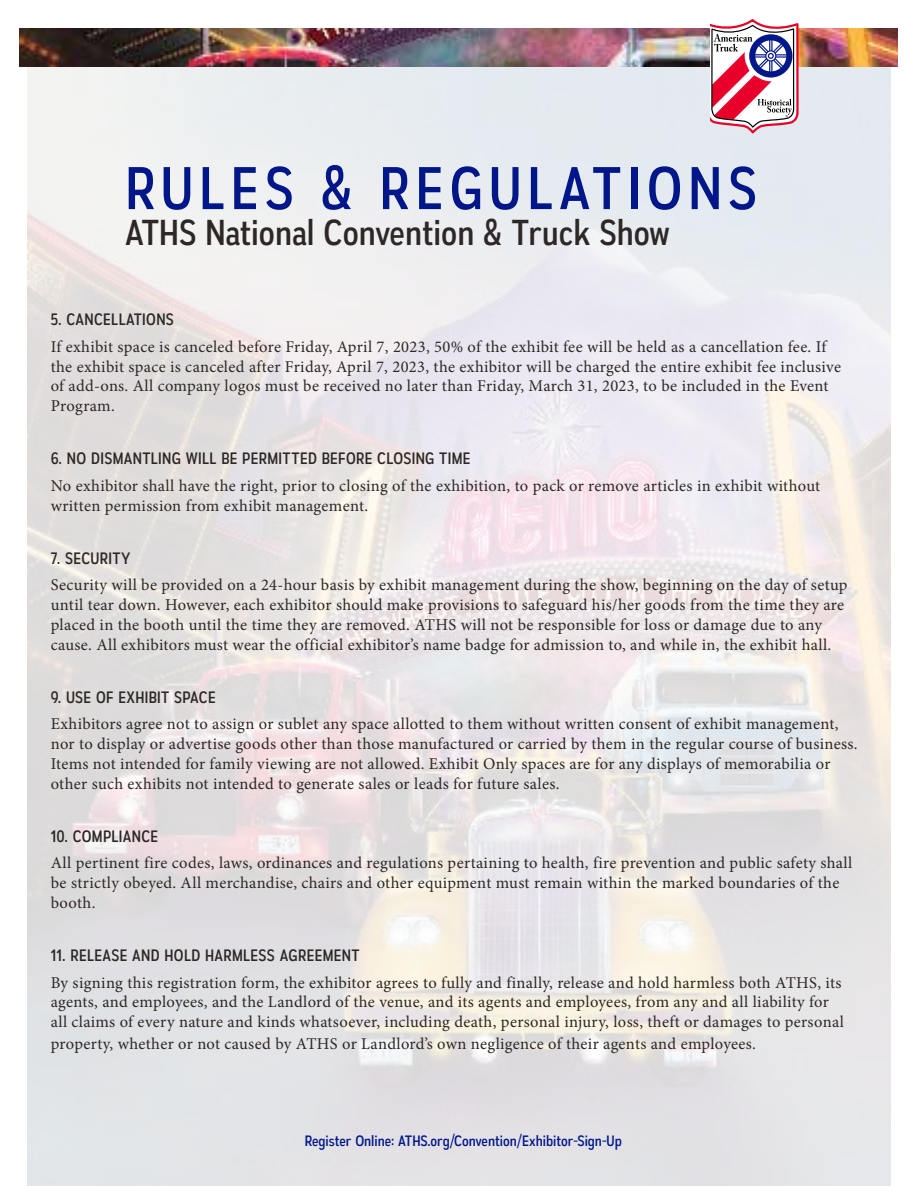
<style>
.page{position:relative;width:918px;height:1188px;background:#fff}
.page>*{position:absolute;margin:0;border:0;box-sizing:border-box;transform-origin:0 0}
.t1{font:60px "Autoradiographic Rg";letter-spacing:.1em;color:#001689}
.t2{font:36px "Autoradiographic Rg";color:#2d2725}
.t3{font:16.5px/19.8px "Minion Pro";letter-spacing:.015em;color:#2d2725}
.t4{font:16.5px "Autoradiographic Rg";letter-spacing:.02em;color:#2d2725}
.t5{font:15px "Autoradiographic Rg";color:#001689}
</style>
<div class="page">
<img style="left:20px;top:28px;width:878px;height:39px">
<svg style="left:710px;top:19px;width:89px;height:115px"></svg>
<h1 class="t1" style="left:125px;top:153px;width:633px">RULES &amp; REGULATIONS</h1>
<h2 class="t2" style="left:125px;top:211px;width:546px">ATHS National Convention &amp; Truck Show</h2>
<p class="t4" style="left:51px;top:310px;width:125px">5. CANCELLATIONS</p>
<p class="t3" style="left:51px;top:337px;width:792px">If exhibit space is canceled before Friday, April 7, 2023, 50% of the exhibit fee will be held as a cancellation fee. If the exhibit space is canceled after Friday, April 7, 2023, the exhibitor will be charged the entire exhibit fee inclusive of add-ons. All company logos must be received no later than Friday, March 31, 2023, to be included in the Event Program.</p>
<p class="t4" style="left:51px;top:449px;width:421px">6. NO DISMANTLING WILL BE PERMITTED BEFORE CLOSING TIME</p>
<p class="t3" style="left:51px;top:476px;width:771px">No exhibitor shall have the right, prior to closing of the exhibition, to pack or remove articles in exhibit without written permission from exhibit management.</p>
<p class="t4" style="left:51px;top:548px;width:81px">7. SECURITY</p>
<p class="t3" style="left:51px;top:575px;width:798px">Security will be provided on a 24-hour basis by exhibit management during the show, beginning on the day of setup until tear down. However, each exhibitor should make provisions to safeguard his/her goods from the time they are placed in the booth until the time they are removed. ATHS will not be responsible for loss or damage due to any cause. All exhibitors must wear the official exhibitor’s name badge for admission to, and while in, the exhibit hall.</p>
<p class="t4" style="left:51px;top:687px;width:167px">9. USE OF EXHIBIT SPACE</p>
<p class="t3" style="left:51px;top:714px;width:808px">Exhibitors agree not to assign or sublet any space allotted to them without written consent of exhibit management, nor to display or advertise goods other than those manufactured or carried by them in the regular course of business.<br>Items not intended for family viewing are not allowed. Exhibit Only spaces are for any displays of memorabilia or other such exhibits not intended to generate sales or leads for future sales.</p>
<p class="t4" style="left:51px;top:826px;width:109px">10. COMPLIANCE</p>
<p class="t3" style="left:51px;top:853px;width:803px">All pertinent fire codes, laws, ordinances and regulations pertaining to health, fire prevention and public safety shall be strictly obeyed. All merchandise, chairs and other equipment must remain within the marked boundaries of the booth.</p>
<p class="t4" style="left:51px;top:946px;width:310px">11. RELEASE AND HOLD HARMLESS AGREEMENT</p>
<p class="t3" style="left:51px;top:973px;width:795px">By signing this registration form, the exhibitor agrees to fully and finally, release and hold harmless both ATHS, its agents, and employees, and the Landlord of the venue, and its agents and employees, from any and all liability for all claims of every nature and kinds whatsoever, including death, personal injury, loss, theft or damages to personal</p>
<p class="t3" style="left:51px;top:1034px;width:707px">property, whether or not caused by ATHS or Landlord’s own negligence of their agents and employees.</p>
<p class="t5" style="left:305px;top:1132px;width:319px">Register Online: ATHS.org/Convention/Exhibitor-Sign-Up</p>
</div>
